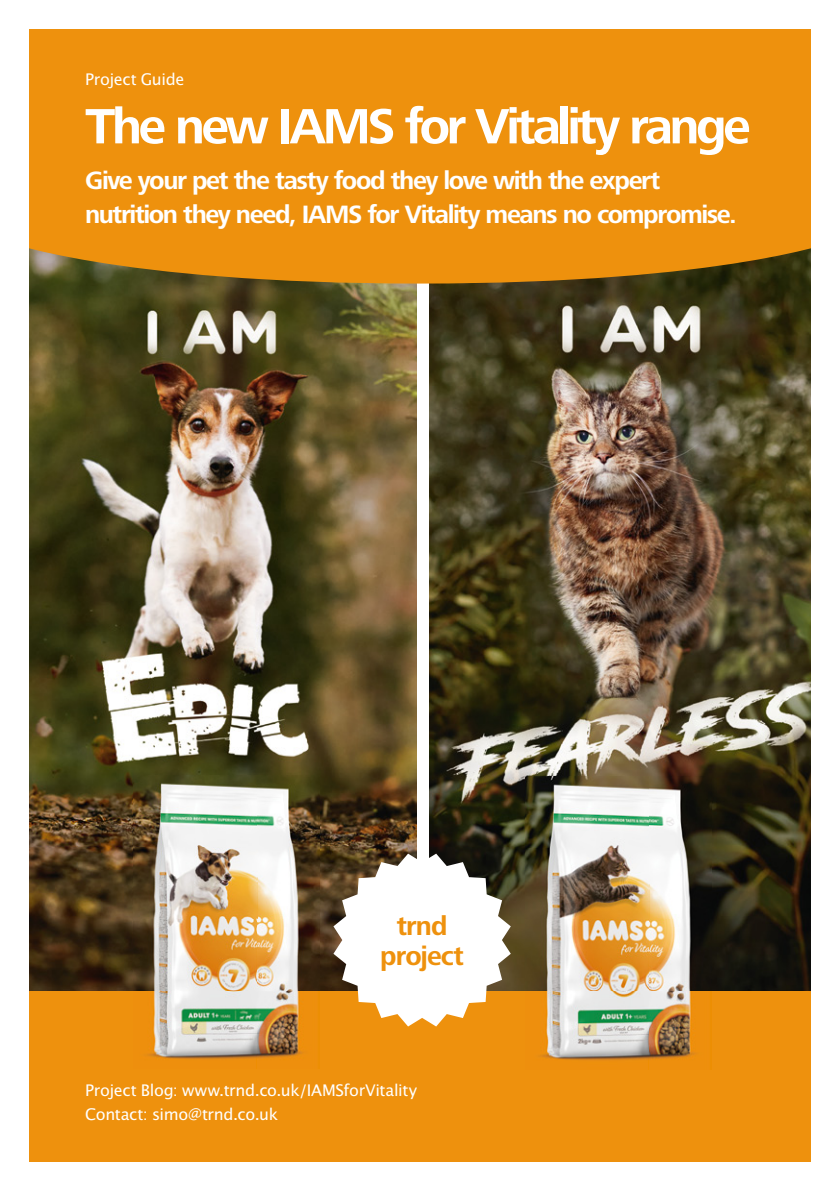
<style>
.page{position:relative;width:840px;height:1191px;background:#fff}
.page>*{position:absolute;margin:0;border:0;box-sizing:border-box;transform-origin:0 0}
.t1{font:700 51.4px "Frutiger Next LTW1 G";letter-spacing:-.07em;color:#fff}
.t2{font:700 27.6px/30px "Frutiger Next LTW1 G";letter-spacing:-.035em;color:#ee910d;text-align:center}
.t3{font:700 26px/34px "Frutiger Next LTW1 G";letter-spacing:-.055em;color:#fff}
.t4{font:16px/24px "Lucida San Rom";letter-spacing:-.02em;color:#fff}
</style>
<div class="page">
<img style="left:29px;top:283px;width:782px;height:708px">
<div style="left:0;top:991px;width:839px;height:186px;background:#ee910d"></div>
<div style="left:417px;top:228px;width:11px;height:773px;background:#fff"></div>
<div style="left:29px;top:29px;width:782px;height:254px;background:#ee910d"></div>
<img style="left:133px;top:776px;width:186px;height:283px">
<img style="left:525px;top:777px;width:186px;height:283px">
<svg style="left:333px;top:853px;width:177px;height:173px"></svg>
<div style="left:811px;top:0;width:28px;height:1191px;background:#fff"></div>
<div style="left:0;top:1162px;width:839px;height:29px;background:#fff"></div>
<div style="left:0;top:0;width:28px;height:1191px;background:#fff"></div>
<p class="t4" style="left:85px;top:68px;width:101px">Project Guide</p>
<h1 class="t1" style="left:85px;top:97px;width:666px">The new IAMS for Vitality range</h1>
<p class="t3" style="left:85px;top:165px;width:653px">Give your pet the tasty food they love with the expert nutrition they need, IAMS for Vitality means no compromise.</p>
<p class="t2" style="left:380px;top:911px;width:85px">trnd project</p>
<p class="t4" style="left:85px;top:1078px;width:333px">Project Blog: www.trnd.co.uk/IAMSforVitality<br>Contact: simo@trnd.co.uk</p>
</div>
